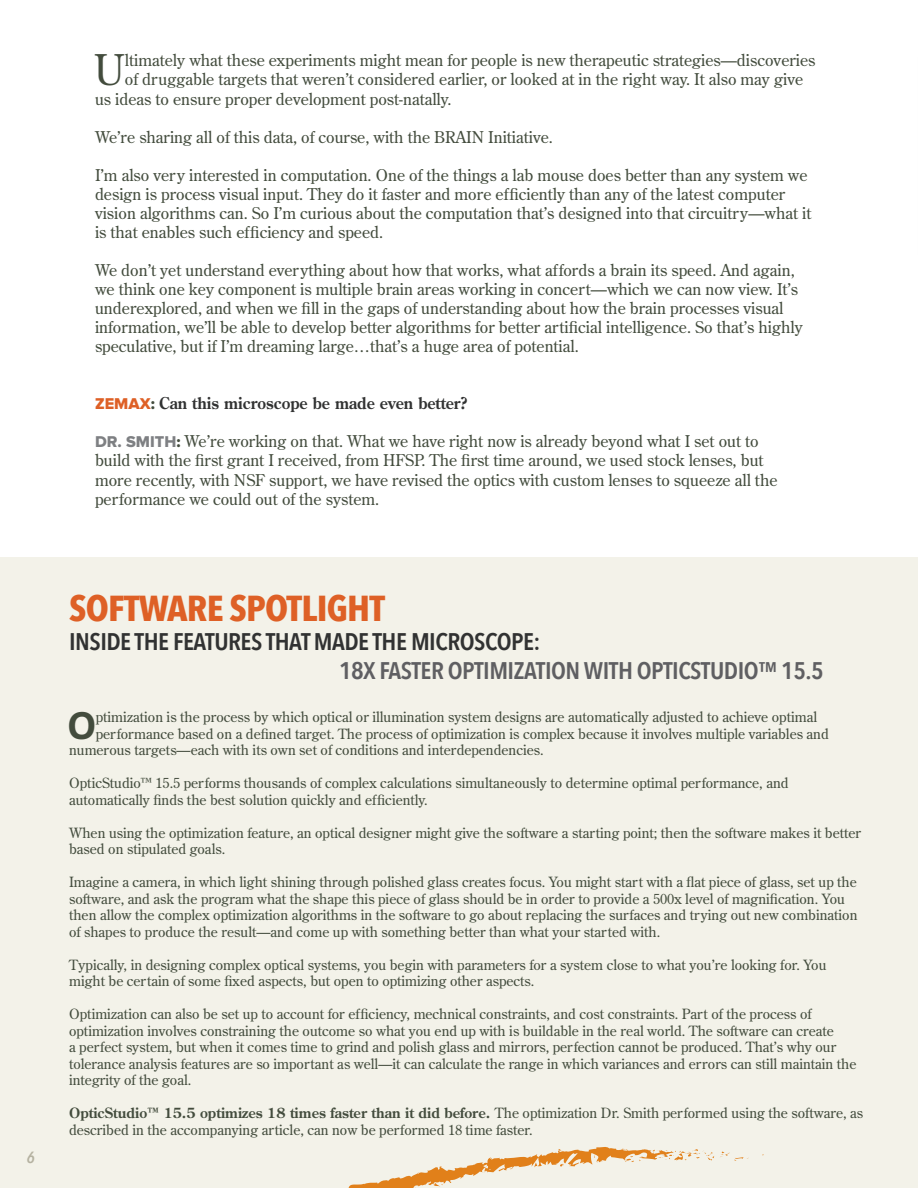
<style>
.page{position:relative;width:918px;height:1188px;background:#fff}
.page>*{position:absolute;margin:0;border:0;box-sizing:border-box;transform-origin:0 0}
.t1{font:42.15px "Century Old Style Std";color:#434c3d}
.t2{font:700 36.9px "Adelle Sans";color:#434c3d}
.t3{font:700 36px "Avenir Next Condensed";letter-spacing:-.02em;color:#de6026;scale:1.05 1}
.t4{font:600 24px "Avenir Next Condensed";letter-spacing:-.02em;color:#5f5f62;scale:1.05 1}
.t5{font:600 24px "Avenir Next Condensed";letter-spacing:-.02em;color:#313232;scale:1.05 1}
.t6{font:16.2px/19px "Century Old Style Std";color:#434c3d}
.t7{font:700 16.2px "Century Old Style Std";color:#313232;scale:.94 1}
.t8{font:italic 600 16.2px "Avenir Next Condensed";color:#b5b2a1}
.t9{font:14.1px/16.5px "Century Old Style Std";color:#434c3d}
.s1{font-family:"Proxima Nova Extrabld";font-weight:400;color:#de6026}
.s2{font-family:"Proxima Nova Extrabld";font-weight:400;color:#434c3d}
.s3{font-family:"Proxima Nova Extrabld";color:#7e8083}
.s4{font-family:"Proxima Nova Extrabld"}
.s5{font-weight:700}
</style>
<div class="page">
<div style="left:0;top:557px;width:918px;height:631px;background:#f3f2e9"></div>
<svg style="left:348px;top:1147px;width:401px;height:41px"></svg>
<h1 class="t1" style="left:94px;top:43px;width:33px">U</h1>
<p class="t6" style="left:125px;top:51px;width:692px">ltimately what these experiments might mean for people is new therapeutic strategies—discoveries</p>
<p class="t6" style="left:125px;top:70px;width:680px">of druggable targets that weren’t considered earlier, or looked at in the right way. It also may give</p>
<p class="t6" style="left:95px;top:89px;width:358px">us ideas to ensure proper development post-natally.</p>
<p class="t6" style="left:95px;top:127px;width:459px">We’re sharing all of this data, of course, with the BRAIN Initiative.</p>
<p class="t6" style="left:95px;top:165px;width:718px">I’m also very interested in computation. One of the things a lab mouse does better than any system we design is process visual input. They do it faster and more efficiently than any of the latest computer vision algorithms can. So I’m curious about the computation that’s designed into that circuitry—what it is that enables such efficiency and speed.</p>
<p class="t6" style="left:95px;top:260px;width:709px">We don’t yet understand everything about how that works, what affords a brain its speed. And again, we think one key component is multiple brain areas working in concert—which we can now view. It’s underexplored, and when we fill in the gaps of understanding about how the brain processes visual information, we’ll be able to develop better algorithms for better artificial intelligence. So that’s highly speculative, but if I’m dreaming large…that’s a huge area of potential.</p>
<p class="t7" style="left:95px;top:393px;width:398px"><span class="s1">ZEMAX</span><span class="s2">:</span> Can this microscope be made even better?</p>
<p class="t6" style="left:95px;top:432px;width:684px"><span class="s3">DR. SMITH</span><span class="s4">:</span> We’re working on that. What we have right now is already beyond what I set out to build with the first grant I received, from HFSP. The first time around, we used stock lenses, but more recently, with NSF support, we have revised the optics with custom lenses to squeeze all the performance we could out of the system.</p>
<p class="t8" style="left:27px;top:1148px;width:10px">6</p>
<h3 class="t3" style="left:69px;top:587px;width:302px">SOFTWARE SPOTLIGHT</h3>
<h3 class="t5" style="left:69px;top:627px;width:451px">INSIDE THE FEATURES THAT MADE THE MICROSCOPE:</h3>
<h3 class="t4" style="left:339px;top:656px;width:463px">18X FASTER OPTIMIZATION WITH OPTICSTUDIO™ 15.5</h3>
<h2 class="t2" style="left:68px;top:699px;width:30px">O</h2>
<p class="t9" style="left:96px;top:709px;width:723px">ptimization is the process by which optical or illumination system designs are automatically adjusted to achieve optimal</p>
<p class="t9" style="left:96px;top:725px;width:735px">performance based on a defined target. The process of optimization is complex because it involves multiple variables and</p>
<p class="t9" style="left:69px;top:742px;width:476px">numerous targets—each with its own set of conditions and interdependencies.</p>
<p class="t9" style="left:69px;top:775px;width:721px">OpticStudio™ 15.5 performs thousands of complex calculations simultaneously to determine optimal performance, and automatically finds the best solution quickly and efficiently.</p>
<p class="t9" style="left:69px;top:824px;width:793px">When using the optimization feature, an optical designer might give the software a starting point; then the software makes it better based on stipulated goals.</p>
<p class="t9" style="left:69px;top:874px;width:790px">Imagine a camera, in which light shining through polished glass creates focus. You might start with a flat piece of glass, set up the software, and ask the program what the shape this piece of glass should be in order to provide a 500x level of magnification. You then allow the complex optimization algorithms in the software to go about replacing the surfaces and trying out new combination of shapes to produce the result—and come up with something better than what your started with.</p>
<p class="t9" style="left:69px;top:956px;width:759px">Typically, in designing complex optical systems, you begin with parameters for a system close to what you’re looking for. You might be certain of some fixed aspects, but open to optimizing other aspects.</p>
<p class="t9" style="left:69px;top:1006px;width:789px">Optimization can also be set up to account for efficiency, mechnical constraints, and cost constraints. Part of the process of optimization involves constraining the outcome so what you end up with is buildable in the real world. The software can create<br>a perfect system, but when it comes time to grind and polish glass and mirrors, perfection cannot be produced. That’s why our tolerance analysis features are so important as well—it can calculate the range in which variances and errors can still maintain the integrity of the goal.</p>
<p class="t9" style="left:69px;top:1105px;width:796px"><span class="s5">OpticStudio™ 15.5 optimizes 18 times faster than it did before.</span> The optimization Dr. Smith performed using the software, as described in the accompanying article, can now be performed 18 time faster.</p>
</div>
